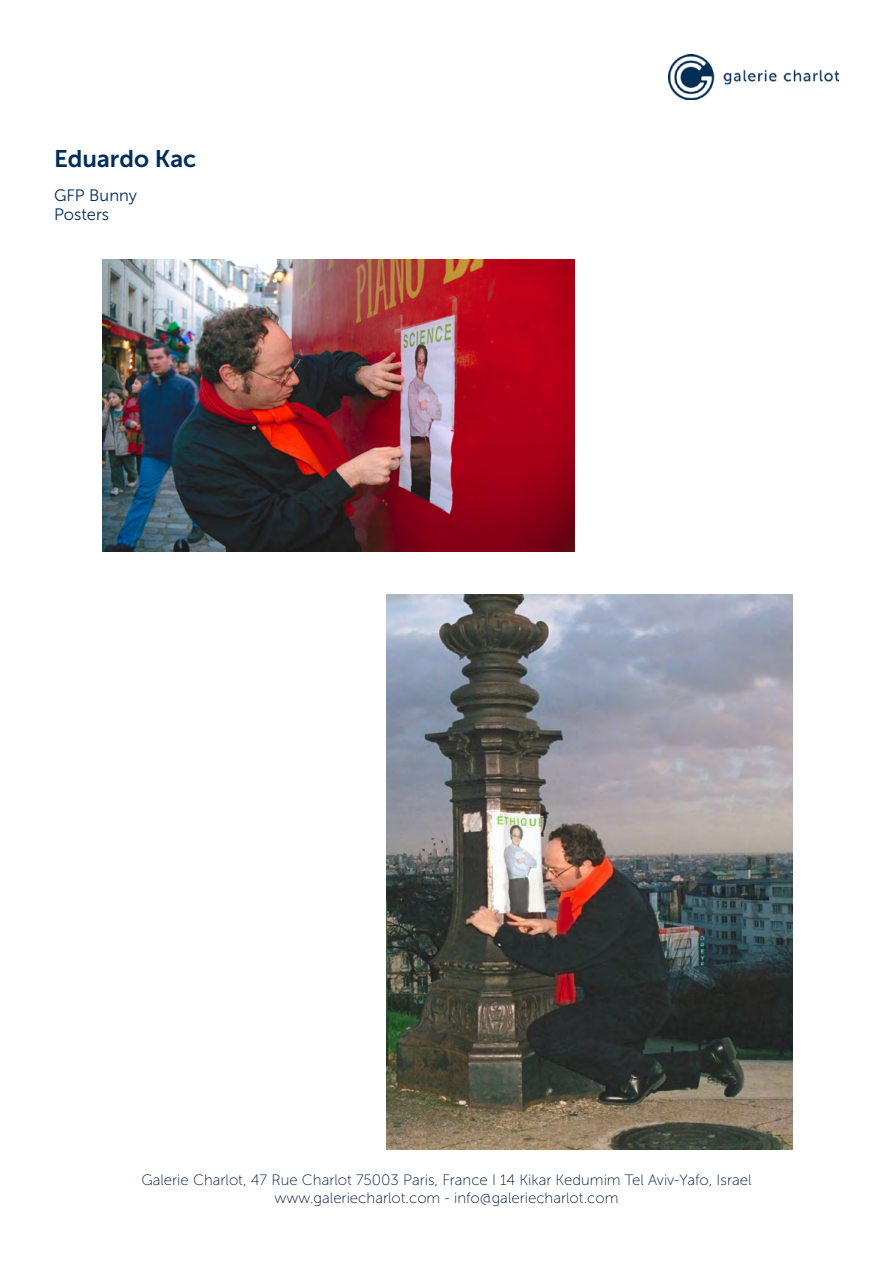
<style>
.page{position:relative;width:893px;height:1263px;background:#fff}
.page>*{position:absolute;margin:0;border:0;box-sizing:border-box;transform-origin:0 0}
.t1{font:24px "Museo Sans 700";color:#002d5a}
.t2{font:16.5px/19.8px "Museo Sans 300";color:#002d5a}
.t3{font:15px/18px "Museo Sans 100";color:#001a3c;text-align:center}
</style>
<div class="page">
<img style="left:668px;top:54px;width:171px;height:46px">
<img style="left:102px;top:259px;width:473px;height:292px">
<img style="left:387px;top:595px;width:406px;height:555px">
<h1 class="t1" style="left:54px;top:145px;width:144px">Eduardo Kac</h1>
<p class="t2" style="left:54px;top:185px;width:85px">GFP Bunny<br>Posters</p>
<p class="t3" style="left:141px;top:1171px;width:612px">Galerie Charlot, 47 Rue Charlot 75003 Paris, France I 14 Kikar Kedumim Tel Aviv-Yafo, Israel www.galeriecharlot.com - info@galeriecharlot.com</p>
</div>
